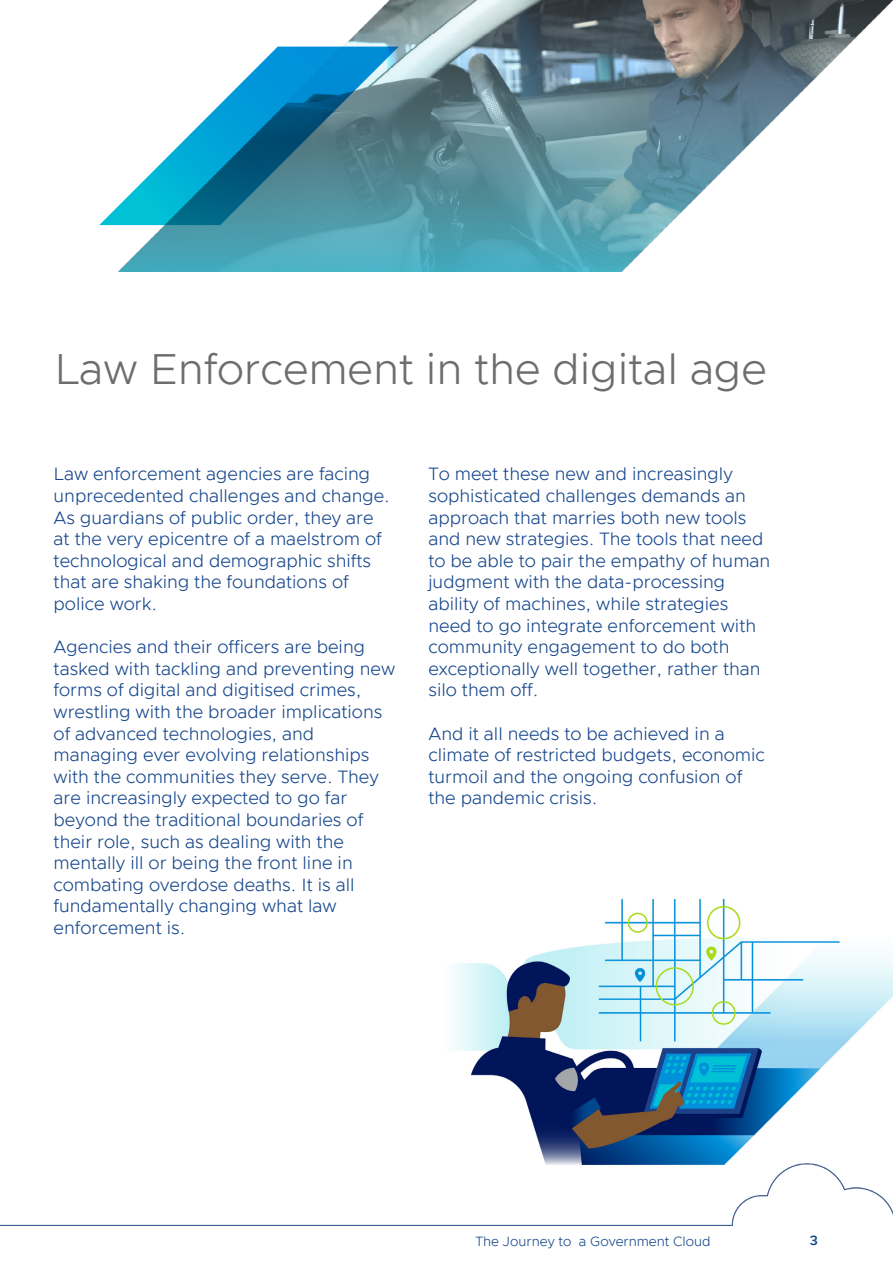
<style>
.page{position:relative;width:893px;height:1263px;background:#fff}
.page>*{position:absolute;margin:0;border:0;box-sizing:border-box;transform-origin:0 0}
.t1{font:300 43.5px "Metropolis";color:#6d6d71}
.t2{font:300 18px/21.6px "Metropolis";color:#17478c}
.t3{font:300 13.5px "Metropolis";color:#17478c}
.t4{font:600 13.5px "Metropolis";color:#17478c}
</style>
<div class="page">
<img style="left:452px;top:898px;width:441px;height:265px">
<img style="left:0;top:1163px;width:893px;height:62px">
<img style="left:118px;top:0;width:775px;height:272px">
<svg style="left:99px;top:47px;width:300px;height:178px"></svg>
<h1 class="t1" style="left:54px;top:342px;width:714px">Law Enforcement in the digital age</h1>
<p class="t2" style="left:54px;top:463px;width:338px">Law enforcement agencies are facing unprecedented challenges and change.<br>As guardians of public order, they are at the very epicentre of a maelstrom of technological and demographic shifts that are shaking the foundations of police work.</p>
<p class="t2" style="left:54px;top:636px;width:343px">Agencies and their officers are being tasked with tackling and preventing new forms of digital and digitised crimes, wrestling with the broader implications of advanced technologies, and managing ever evolving relationships with the communities they serve. They are increasingly expected to go far beyond the traditional boundaries of their role, such as dealing with the mentally ill or being the front line in combating overdose deaths. It is all fundamentally changing what law enforcement is.</p>
<p class="t2" style="left:428px;top:463px;width:343px">To meet these new and increasingly sophisticated challenges demands an approach that marries both new tools and new strategies. The tools that need to be able to pair the empathy of human judgment with the data-processing ability of machines, while strategies need to go integrate enforcement with community engagement to do both exceptionally well together, rather than silo them off.</p>
<p class="t2" style="left:428px;top:722px;width:338px">And it all needs to be achieved in a climate of restricted budgets, economic turmoil and the ongoing confusion of the pandemic crisis.</p>
<p class="t3" style="left:475px;top:1233px;width:237px">The Journey to a Government Cloud</p>
<p class="t4" style="left:810px;top:1232px;width:10px">3</p>
</div>
